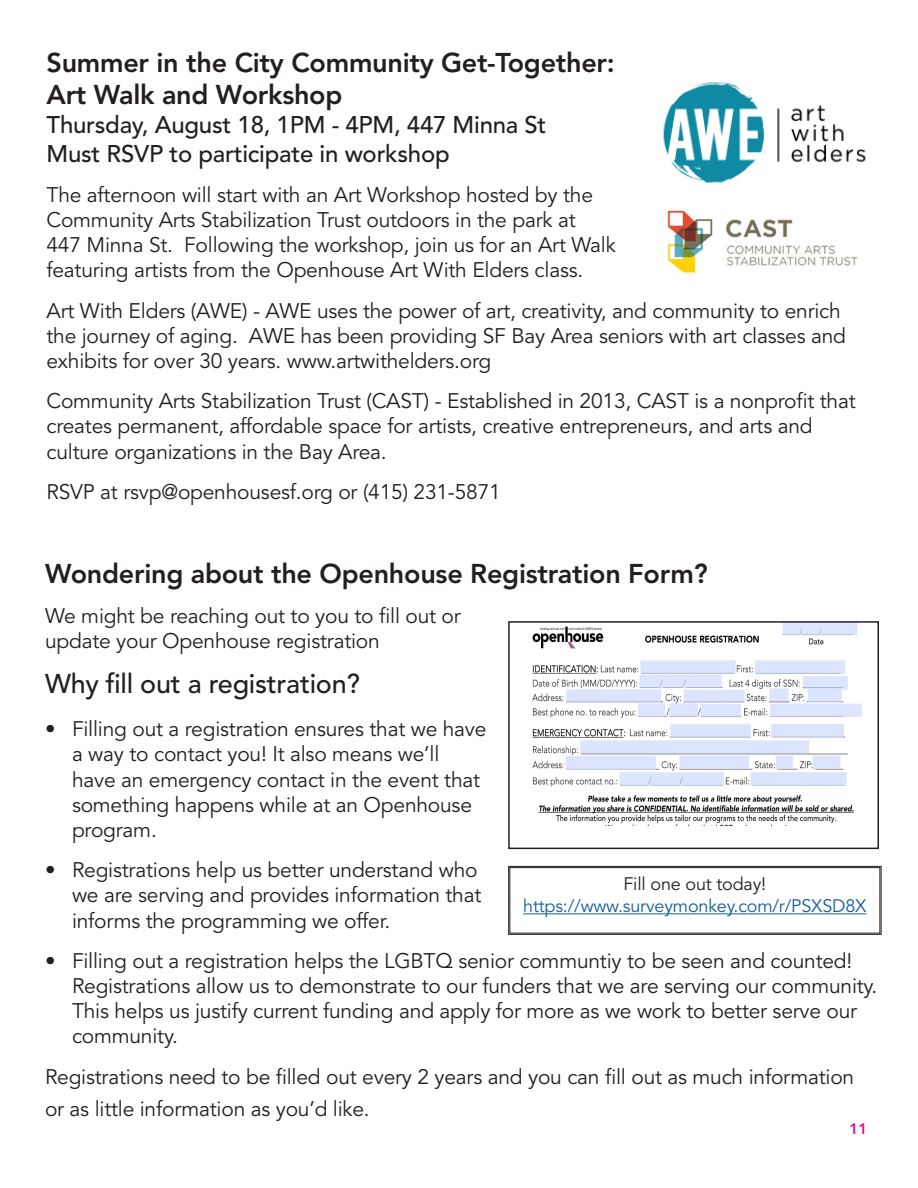
<style>
.page{position:relative;width:918px;height:1188px;background:#fff}
.page>*{position:absolute;margin:0;border:0;box-sizing:border-box;transform-origin:0 0}
.t1{font:800 27px "Avenir";letter-spacing:-.01em;color:#231f20}
.t2{font:500 27px "Avenir";letter-spacing:-.01em;color:#231f20}
.t3{font:500 24px "Avenir";letter-spacing:-.01em;color:#231f20}
.t4{font:21px/25.2px "Avenir";letter-spacing:-.01em;color:#231f20}
.t5{font:18px "Avenir";letter-spacing:-.01em;color:#175d9e}
.t6{font:18px "Avenir";letter-spacing:-.01em;color:#231f20}
.t7{font:800 15px "Avenir";color:#d70c8c}
</style>
<div class="page">
<img style="left:532px;top:624px;width:330px;height:202px">
<div style="left:508px;top:621px;width:371px;height:228px;border:2px solid #231f20"></div>
<img style="left:663px;top:82px;width:203px;height:101px">
<img style="left:667px;top:209px;width:191px;height:65px">
<svg style="left:508px;top:866px;width:373px;height:69px"></svg>
<div style="left:510px;top:867px;width:370px;height:66px;border:1px solid #231f20"></div>
<p class="t1" style="left:46px;top:46px;width:570px">Summer in the City Community Get-Together:</p>
<p class="t1" style="left:46px;top:79px;width:298px">Art Walk and Workshop</p>
<p class="t3" style="left:46px;top:111px;width:502px">Thursday, August 18, 1PM - 4PM, 447 Minna St</p>
<p class="t3" style="left:46px;top:139px;width:405px">Must RSVP to participate in workshop</p>
<p class="t4" style="left:46px;top:182px;width:548px">The afternoon will start with an Art Workshop hosted by the<br>Community Arts Stabilization Trust outdoors in the park at</p>
<p class="t4" style="left:46px;top:233px;width:571px">447 Minna St. Following the workshop, join us for an Art Walk featuring artists from the Openhouse Art With Elders class.</p>
<p class="t4" style="left:46px;top:298px;width:801px">Art With Elders (AWE) - AWE uses the power of art, creativity, and community to enrich the journey of aging. AWE has been providing SF Bay Area seniors with art classes and exhibits for over 30 years. www.artwithelders.org</p>
<p class="t4" style="left:46px;top:389px;width:811px">Community Arts Stabilization Trust (CAST) - Established in 2013, CAST is a nonprofit that creates permanent, affordable space for artists, creative entrepreneurs, and arts and</p>
<p class="t4" style="left:46px;top:439px;width:342px">culture organizations in the Bay Area.</p>
<p class="t4" style="left:46px;top:479px;width:456px">RSVP at rsvp@openhousesf.org or (415) 231-5871</p>
<p class="t1" style="left:45px;top:557px;width:664px">Wondering about the Openhouse Registration Form?</p>
<p class="t4" style="left:45px;top:604px;width:417px">We might be reaching out to you to fill out or</p>
<p class="t4" style="left:45px;top:629px;width:336px">update your Openhouse registration</p>
<p class="t2" style="left:45px;top:668px;width:317px">Why fill out a registration?</p>
<p class="t4" style="left:72px;top:717px;width:416px;text-indent:-27px">• Filling out a registration ensures that we have a way to contact you! It also means we’ll have an emergency contact in the event that something happens while at an Openhouse program.</p>
<p class="t4" style="left:72px;top:858px;width:411px;text-indent:-27px">• Registrations help us better understand who we are serving and provides information that informs the programming we offer.</p>
<p class="t4" style="left:72px;top:949px;width:807px;text-indent:-27px">• Filling out a registration helps the LGBTQ senior communtiy to be seen and counted!<br>Registrations allow us to demonstrate to our funders that we are serving our community.<br>This helps us justify current funding and apply for more as we work to better serve our community.</p>
<p class="t4" style="left:45px;top:1061px;width:811px;line-height:32.4px">Registrations need to be filled out every 2 years and you can fill out as much information or as little information as you’d like.</p>
<p class="t6" style="left:623px;top:874px;width:144px">Fill one out today!</p>
<p class="t5" style="left:523px;top:895px;width:345px">https://www.surveymonkey.com/r/PSXSD8X</p>
<p class="t7" style="left:850px;top:1120px;width:19px">11</p>
</div>
